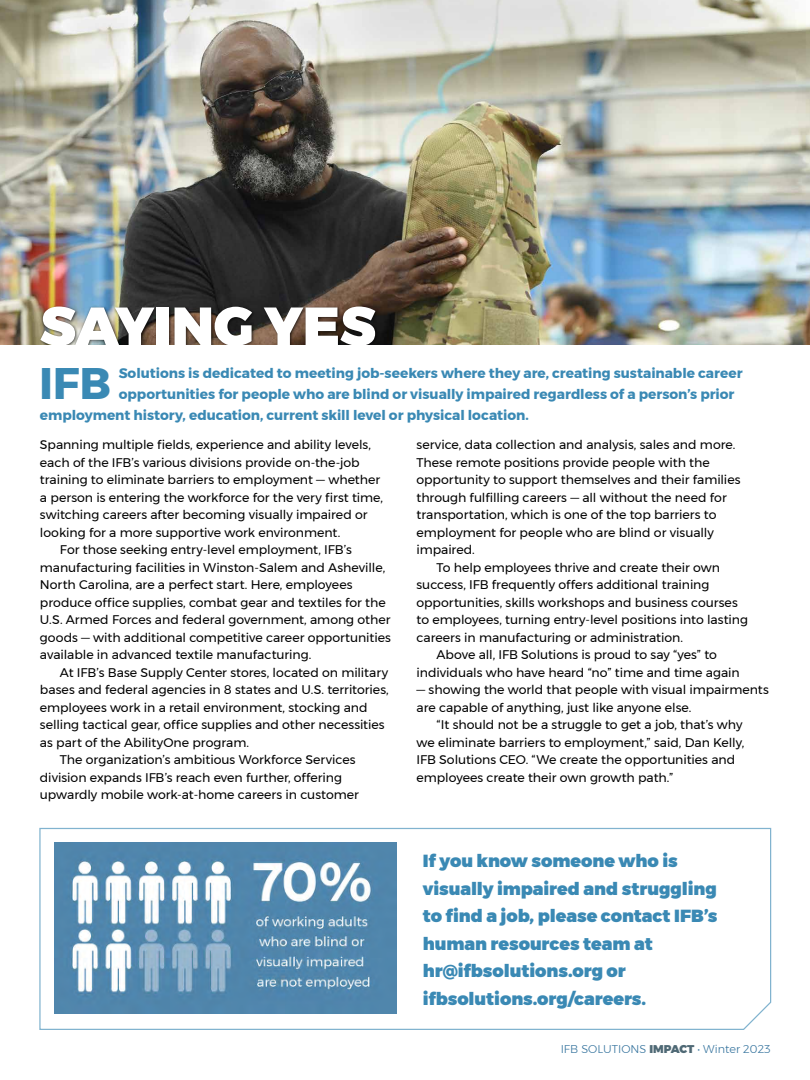
<style>
.page{position:relative;width:810px;height:1080px;background:#fff}
.page>*{position:absolute;margin:0;border:0;box-sizing:border-box;transform-origin:0 0}
.article_heading_reverse{font:900 53.75px "Montserrat";color:#fff}
.article_intro{font:700 44.12px "Montserrat";color:#3a89b4}
.sidebar_text_1{font:900 17.5px/27.5px "Montserrat";letter-spacing:-.005em;color:#3a89b4}
.article_intro-2{font:700 13.75px "Montserrat";letter-spacing:-.005em;color:#3a89b4}
.body_text{font:12.5px/17.5px "Montserrat";letter-spacing:-.005em;color:#000}
.body_text_P1{font:12.5px/17.5px "Montserrat";letter-spacing:-.005em;color:#000}
.t1{font:300 11.25px "Montserrat";color:#36749e}
.s1{font-weight:900;color:#4f6975}
</style>
<div class="page">
<img style="left:0;top:0;width:810px;height:345px">
<div style="left:38px;top:305px;width:340px;height:43px;background:#000;opacity:.75"></div>
<div style="left:0;top:345px;width:810px;height:17px;background:#fff"></div>
<svg style="left:39px;top:827px;width:733px;height:203px"></svg>
<img style="left:55px;top:843px;width:342px;height:171px">
<p class="article_heading_reverse" style="left:40px;top:282px;width:337px">SAYING YES</p>
<p class="article_intro" style="left:39px;top:348px;width:73px">IFB</p>
<p class="article_intro-2" style="left:119px;top:362px;width:625px">Solutions is dedicated to meeting job-seekers where they are, creating sustainable career</p>
<p class="article_intro-2" style="left:119px;top:383px;width:617px">opportunities for people who are blind or visually impaired regardless of a person’s prior</p>
<p class="article_intro-2" style="left:40px;top:404px;width:491px">employment history, education, current skill level or physical location.</p>
<p class="body_text_P1" style="left:40px;top:436px;width:345px">Spanning multiple fields, experience and ability levels, each of the IFB’s various divisions provide on-the-job training to eliminate barriers to employment — whether a person is entering the workforce for the very first time, switching careers after becoming visually impaired or looking for a more supportive work environment.</p>
<p class="body_text" style="left:40px;top:541px;width:352px;text-indent:20px">For those seeking entry-level employment, IFB’s manufacturing facilities in Winston-Salem and Asheville, North Carolina, are a perfect start. Here, employees produce office supplies, combat gear and textiles for the U.S. Armed Forces and federal government, among other goods — with additional competitive career opportunities available in advanced textile manufacturing.</p>
<p class="body_text" style="left:40px;top:664px;width:350px;text-indent:20px">At IFB’s Base Supply Center stores, located on military bases and federal agencies in 8 states and U.S. territories, employees work in a retail environment, stocking and selling tactical gear, office supplies and other necessities as part of the AbilityOne program.</p>
<p class="body_text" style="left:40px;top:751px;width:320px;text-indent:20px">The organization’s ambitious Workforce Services division expands IFB’s reach even further, offering upwardly mobile work-at-home careers in customer</p>
<p class="body_text" style="left:417px;top:436px;width:325px">service, data collection and analysis, sales and more.<br>These remote positions provide people with the opportunity to support themselves and their families through fulfilling careers — all without the need for transportation, which is one of the top barriers to employment for people who are blind or visually impaired.</p>
<p class="body_text" style="left:417px;top:559px;width:333px;text-indent:20px">To help employees thrive and create their own success, IFB frequently offers additional training opportunities, skills workshops and business courses to employees, turning entry-level positions into lasting careers in manufacturing or administration.</p>
<p class="body_text" style="left:417px;top:646px;width:325px;text-align:center">Above all, IFB Solutions is proud to say “yes” to individuals who have heard “no” time and time again</p>
<p class="body_text" style="left:417px;top:681px;width:354px">— showing the world that people with visual impairments are capable of anything, just like anyone else.</p>
<p class="body_text" style="left:417px;top:716px;width:329px;text-indent:20px">“It should not be a struggle to get a job, that’s why we eliminate barriers to employment,” said, Dan Kelly, IFB Solutions CEO. “We create the opportunities and employees create their own growth path.”</p>
<p class="sidebar_text_1" style="left:423px;top:848px;width:296px">If you know someone who is visually impaired and struggling to find a job, please contact IFB’s human resources team at hr@ifbsolutions.org or ifbsolutions.org/careers.</p>
<p class="t1" style="left:561px;top:1041px;width:211px">IFB SOLUTIONS <span class="s1">IMPACT</span> • Winter 2023</p>
</div>
